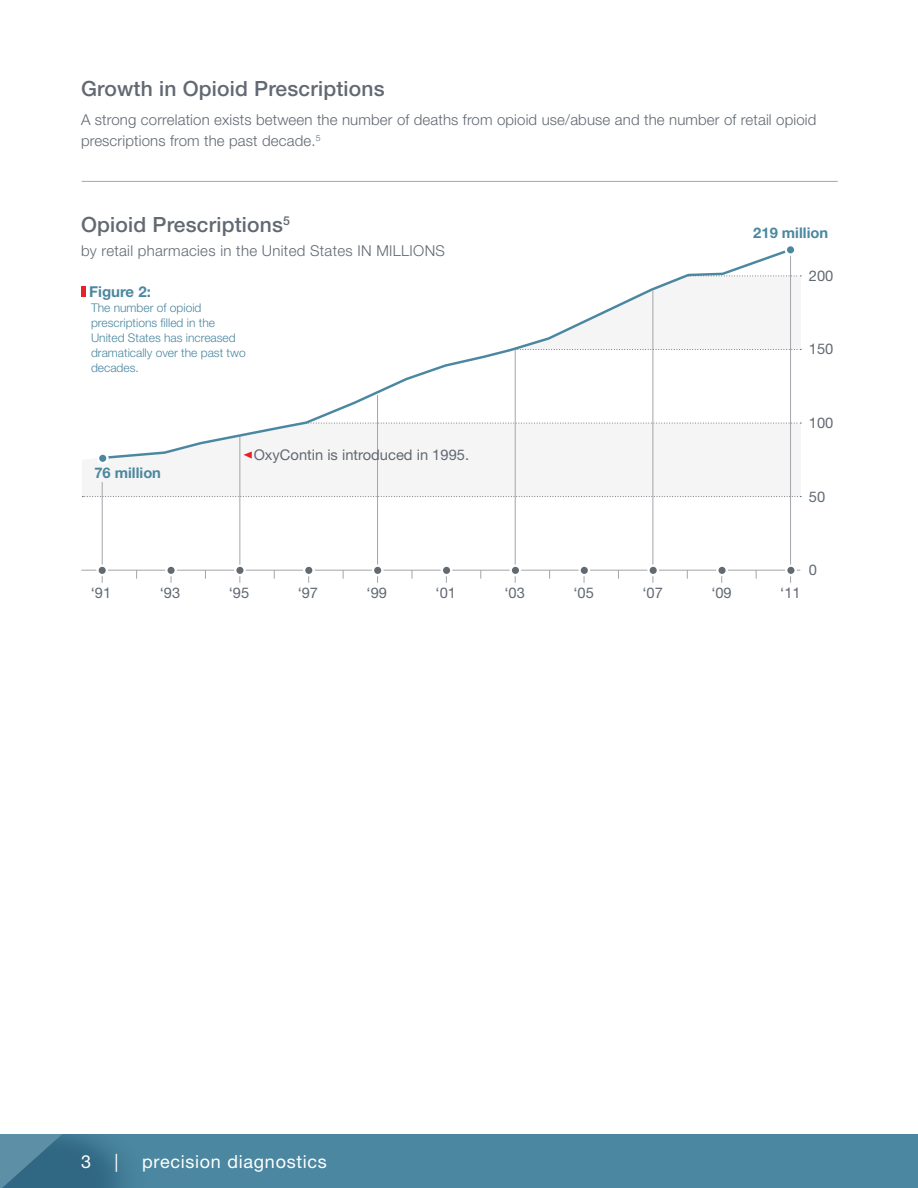
<style>
.page{position:relative;width:918px;height:1188px;background:#fff}
.page>*{position:absolute;margin:0;border:0;box-sizing:border-box;transform-origin:0 0}
.t1{font:500 21px "Helvetica Neue LT Std";letter-spacing:.01em;color:#626973}
.t2{font:18px "Helvetica Neue LT Std";letter-spacing:.04em;color:#fff}
.t3{font:300 15px/21px "Helvetica Neue LT Std";letter-spacing:.01em;color:#626973}
.t4{font:700 15px "Helvetica Neue LT Std";color:#4b87a0}
.t5{font:14.7px "Helvetica Neue LT Std";color:#626973}
.t6{font:700 14.7px "Helvetica Neue LT Std";color:#4b87a0}
.t7{font:300 12px/15px "Helvetica Neue LT Std";color:#4b87a0}
</style>
<div class="page">
<div style="left:0;top:1134px;width:918px;height:54px;background:#4b87a0"></div>
<svg style="left:0;top:1134px;width:62px;height:54px;background:#477b95"></svg>
<div style="left:82px;top:423px;width:719px;height:74px;background:#f4f5f4"></div>
<div style="left:421px;top:276px;width:380px;height:74px;background:#f4f5f4"></div>
<svg style="left:81px;top:286px;width:18px;height:173px"></svg>
<hr style="left:81px;top:570px;width:719px;height:1px;background:#a3a5ab">
<hr style="left:102px;top:482px;width:1px;height:101px;background:#a3a5ab">
<hr style="left:239px;top:435px;width:1px;height:148px;background:#a3a5ab">
<hr style="left:377px;top:395px;width:1px;height:188px;background:#a3a5ab">
<hr style="left:515px;top:350px;width:1px;height:233px;background:#a3a5ab">
<hr style="left:652px;top:291px;width:1px;height:292px;background:#a3a5ab">
<hr style="left:790px;top:251px;width:1px;height:332px;background:#a3a5ab">
<svg style="left:82px;top:496px;width:719px;height:1px"></svg>
<svg style="left:99px;top:250px;width:691px;height:211px"></svg>
<svg style="left:97px;top:566px;width:10px;height:9px"></svg>
<div style="left:96px;top:564px;width:12px;height:12px;border:2px solid #fff;border-radius:50%"></div>
<svg style="left:98px;top:454px;width:9px;height:9px"></svg>
<div style="left:97px;top:452px;width:12px;height:12px;border:2px solid #fff;border-radius:50%"></div>
<div style="left:786px;top:245px;width:9px;height:10px;background:#4b87a0;border-radius:50%"></div>
<div style="left:785px;top:244px;width:11px;height:12px;border:2px solid #fff;border-radius:50%"></div>
<svg style="left:166px;top:566px;width:10px;height:9px"></svg>
<div style="left:165px;top:564px;width:12px;height:12px;border:2px solid #fff;border-radius:50%"></div>
<svg style="left:235px;top:566px;width:10px;height:9px"></svg>
<div style="left:234px;top:564px;width:12px;height:12px;border:2px solid #fff;border-radius:50%"></div>
<svg style="left:304px;top:566px;width:10px;height:9px"></svg>
<div style="left:303px;top:564px;width:12px;height:12px;border:2px solid #fff;border-radius:50%"></div>
<svg style="left:373px;top:566px;width:9px;height:9px"></svg>
<div style="left:372px;top:564px;width:12px;height:12px;border:2px solid #fff;border-radius:50%"></div>
<div style="left:442px;top:566px;width:9px;height:9px;background:#626973;border-radius:50%"></div>
<div style="left:441px;top:564px;width:11px;height:12px;border:2px solid #fff;border-radius:50%"></div>
<div style="left:511px;top:566px;width:9px;height:9px;background:#626973;border-radius:50%"></div>
<div style="left:510px;top:564px;width:11px;height:12px;border:2px solid #fff;border-radius:50%"></div>
<svg style="left:580px;top:566px;width:9px;height:9px"></svg>
<div style="left:578px;top:564px;width:12px;height:12px;border:2px solid #fff;border-radius:50%"></div>
<svg style="left:648px;top:566px;width:10px;height:9px"></svg>
<div style="left:647px;top:564px;width:12px;height:12px;border:2px solid #fff;border-radius:50%"></div>
<svg style="left:717px;top:566px;width:10px;height:9px"></svg>
<div style="left:716px;top:564px;width:12px;height:12px;border:2px solid #fff;border-radius:50%"></div>
<svg style="left:786px;top:566px;width:10px;height:9px"></svg>
<div style="left:785px;top:564px;width:12px;height:12px;border:2px solid #fff;border-radius:50%"></div>
<hr style="left:82px;top:181px;width:756px;height:1px;background:#a7a8aa">
<hr style="left:81px;top:287px;width:4px;height:10px;background:#e82226">
<p class="t1" style="left:81px;top:76px;width:305px">Growth in Opioid Prescriptions</p>
<p class="t3" style="left:81px;top:109px;width:737px">A strong correlation exists between the number of deaths from opioid use/abuse and the number of retail opioid prescriptions from the past decade.<sup>5</sup></p>
<p class="t1" style="left:81px;top:212px;width:211px">Opioid Prescriptions<sup>5</sup></p>
<p class="t3" style="left:81px;top:239px;width:365px">by retail pharmacies in the United States IN MILLIONS</p>
<p class="t4" style="left:89px;top:282px;width:63px">Figure 2:</p>
<p class="t7" style="left:91px;top:300px;width:156px">The number of opioid prescriptions filled in the<br>United States has increased dramatically over the past two decades.</p>
<p class="t6" style="left:94px;top:463px;width:68px">76 million</p>
<p class="t5" style="left:254px;top:446px;width:217px">OxyContin is introduced in 1995.</p>
<p class="t6" style="left:753px;top:224px;width:76px">219 million</p>
<p class="t5" style="left:809px;top:267px;width:26px">200</p>
<p class="t5" style="left:809px;top:341px;width:26px">150</p>
<p class="t5" style="left:809px;top:414px;width:26px">100</p>
<p class="t5" style="left:809px;top:488px;width:18px">50</p>
<p class="t5" style="left:809px;top:561px;width:10px">0</p>
<p class="t5" style="left:91px;top:584px;width:22px">‘91</p>
<p class="t5" style="left:160px;top:584px;width:22px">‘93</p>
<p class="t5" style="left:229px;top:584px;width:22px">‘95</p>
<p class="t5" style="left:298px;top:584px;width:22px">‘97</p>
<p class="t5" style="left:367px;top:584px;width:22px">‘99</p>
<p class="t5" style="left:436px;top:584px;width:22px">‘01</p>
<p class="t5" style="left:505px;top:584px;width:22px">‘03</p>
<p class="t5" style="left:573px;top:584px;width:22px">‘05</p>
<p class="t5" style="left:642px;top:584px;width:22px">‘07</p>
<p class="t5" style="left:711px;top:584px;width:22px">‘09</p>
<p class="t5" style="left:780px;top:584px;width:22px">‘11</p>
<p class="t2" style="left:81px;top:1151px;width:12px">3</p>
<p class="t2" style="left:115px;top:1151px;width:5px">|</p>
<p class="t2" style="left:142px;top:1151px;width:186px">precision diagnostics</p>
</div>
